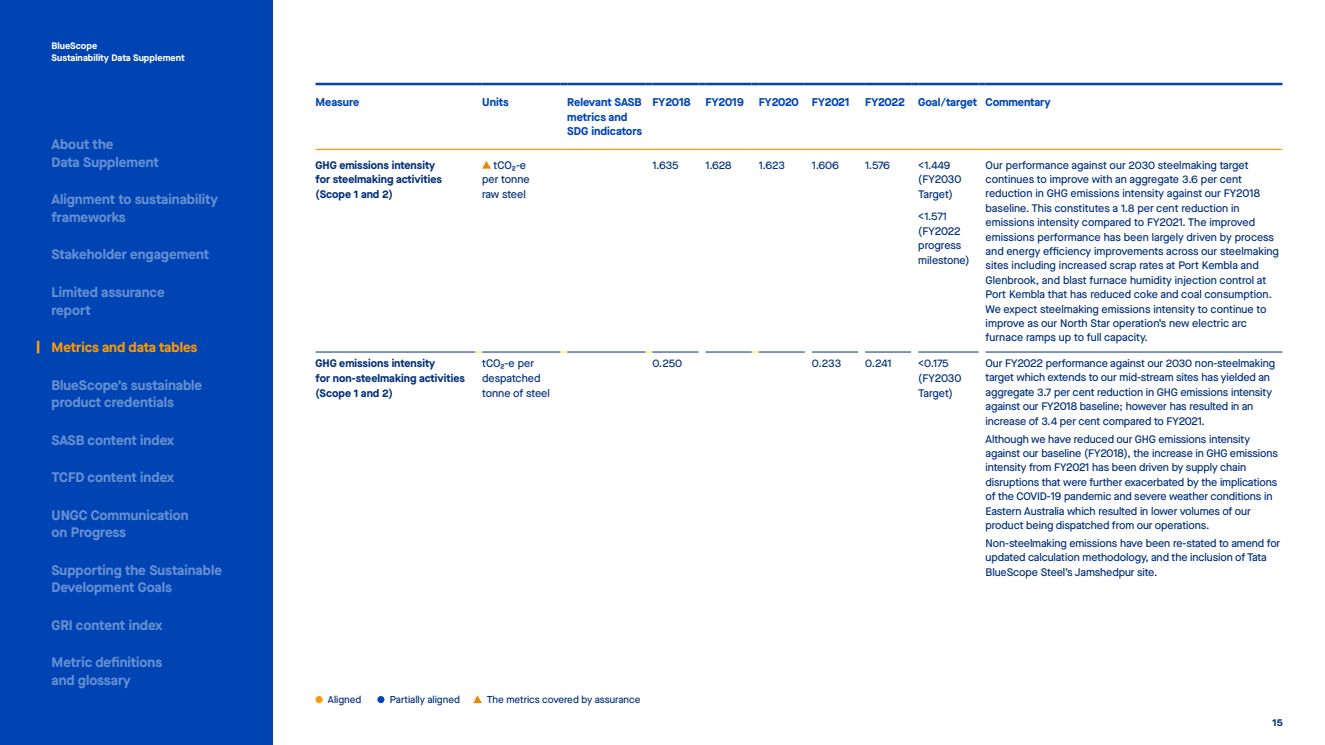
<style>
.page{position:relative;width:1325px;height:745px;background:#fff}
.page>*{position:absolute;margin:0;border:0;box-sizing:border-box;transform-origin:0 0}
.t1{font:700 13.75px/17.5px "Maison Neue";color:#668fd2}
.t2{font:700 13.75px "Maison Neue";color:#f90}
.t3{font:700 11.25px/14.4px "Maison Neue";color:#0044b4}
.t4{font:500 11px/14.4px "Maison Neue";letter-spacing:-.01em;color:#002e7c}
.t5{font:700 11px/14.8px "Maison Neue";color:#002e7c}
.t6{font:500 10px "Maison Neue";color:#002e7c}
.t7{font:700 10px "Maison Neue";color:#002e7c}
.t8{font:700 9.38px/11.9px "Maison Neue";color:#fff}
</style>
<div class="page">
<div style="left:0;top:0;width:273px;height:744px;background:#0044b4"></div>
<svg style="left:37px;top:340px;width:2px;height:13px"></svg>
<hr style="left:315px;top:83px;width:160px;height:2px;background:#0044b4">
<svg style="left:475px;top:83px;width:7px;height:2px"></svg>
<hr style="left:482px;top:83px;width:78px;height:2px;background:#0044b4">
<svg style="left:560px;top:83px;width:7px;height:2px"></svg>
<hr style="left:567px;top:83px;width:78px;height:2px;background:#0044b4">
<svg style="left:645px;top:83px;width:7px;height:2px"></svg>
<hr style="left:652px;top:83px;width:46px;height:2px;background:#0044b4">
<svg style="left:698px;top:83px;width:7px;height:2px"></svg>
<hr style="left:705px;top:83px;width:46px;height:2px;background:#0044b4">
<svg style="left:751px;top:83px;width:7px;height:2px"></svg>
<hr style="left:758px;top:83px;width:46px;height:2px;background:#0044b4">
<svg style="left:804px;top:83px;width:7px;height:2px"></svg>
<hr style="left:811px;top:83px;width:46px;height:2px;background:#0044b4">
<svg style="left:857px;top:83px;width:8px;height:2px"></svg>
<hr style="left:865px;top:83px;width:46px;height:2px;background:#0044b4">
<svg style="left:911px;top:83px;width:7px;height:2px"></svg>
<hr style="left:918px;top:83px;width:60px;height:2px;background:#0044b4">
<svg style="left:978px;top:83px;width:7px;height:2px"></svg>
<hr style="left:985px;top:83px;width:297px;height:2px;background:#0044b4">
<hr style="left:865px;top:351px;width:46px;height:1px;background:#002e7c">
<hr style="left:315px;top:149px;width:160px;height:1px;background:#f90">
<hr style="left:482px;top:149px;width:78px;height:1px;background:#f90">
<hr style="left:567px;top:149px;width:78px;height:1px;background:#f90">
<hr style="left:652px;top:149px;width:46px;height:1px;background:#f90">
<hr style="left:705px;top:149px;width:46px;height:1px;background:#f90">
<hr style="left:758px;top:149px;width:46px;height:1px;background:#f90">
<hr style="left:811px;top:149px;width:46px;height:1px;background:#f90">
<hr style="left:865px;top:149px;width:46px;height:1px;background:#f90">
<hr style="left:918px;top:149px;width:60px;height:1px;background:#f90">
<hr style="left:985px;top:149px;width:297px;height:1px;background:#f90">
<hr style="left:315px;top:351px;width:160px;height:1px;background:#002e7c">
<hr style="left:567px;top:351px;width:78px;height:1px;background:#002e7c">
<hr style="left:482px;top:351px;width:78px;height:1px;background:#002e7c">
<hr style="left:652px;top:351px;width:46px;height:1px;background:#002e7c">
<hr style="left:705px;top:351px;width:46px;height:1px;background:#002e7c">
<hr style="left:758px;top:351px;width:46px;height:1px;background:#002e7c">
<hr style="left:811px;top:351px;width:46px;height:1px;background:#002e7c">
<hr style="left:918px;top:351px;width:60px;height:1px;background:#002e7c">
<hr style="left:985px;top:351px;width:297px;height:1px;background:#002e7c">
<svg style="left:482px;top:161px;width:9px;height:7px"></svg>
<svg style="left:315px;top:695px;width:7px;height:7px"></svg>
<svg style="left:377px;top:695px;width:7px;height:7px"></svg>
<svg style="left:474px;top:695px;width:8px;height:7px"></svg>
<p class="t8" style="left:51px;top:40px;width:135px">BlueScope<br>Sustainability Data Supplement</p>
<p class="t1" style="left:51px;top:135px;width:109px">About the<br>Data Supplement</p>
<p class="t1" style="left:51px;top:190px;width:168px">Alignment to sustainability frameworks</p>
<p class="t1" style="left:51px;top:245px;width:159px">Stakeholder engagement</p>
<p class="t1" style="left:51px;top:283px;width:115px">Limited assurance report</p>
<p class="t2" style="left:51px;top:337px;width:147px">Metrics and data tables</p>
<p class="t1" style="left:51px;top:375px;width:152px">BlueScope’s sustainable product credentials</p>
<p class="t1" style="left:51px;top:430px;width:124px">SASB content index</p>
<p class="t1" style="left:51px;top:468px;width:124px">TCFD content index</p>
<p class="t1" style="left:51px;top:505px;width:139px">UNGC Communication on Progress</p>
<p class="t1" style="left:51px;top:560px;width:172px">Supporting the Sustainable<br>Development Goals</p>
<p class="t1" style="left:51px;top:615px;width:113px">GRI content index</p>
<p class="t1" style="left:51px;top:652px;width:112px">Metric definitions and glossary</p>
<p class="t3" style="left:315px;top:95px;width:45px">Measure</p>
<p class="t3" style="left:482px;top:95px;width:28px">Units</p>
<p class="t3" style="left:567px;top:95px;width:76px">Relevant SASB metrics and<br>SDG indicators</p>
<p class="t3" style="left:652px;top:95px;width:40px">FY2018</p>
<p class="t3" style="left:705px;top:95px;width:40px">FY2019</p>
<p class="t3" style="left:758px;top:95px;width:92px">FY2020 FY2021</p>
<p class="t3" style="left:865px;top:95px;width:187px">FY2022 Goal/target Commentary</p>
<p class="t5" style="left:315px;top:157px;width:128px">GHG emissions intensity for steelmaking activities (Scope 1 and 2)</p>
<p class="t4" style="left:482px;top:157px;width:49px;line-height:14.8px;text-indent:11px">tCO2-e per tonne raw steel</p>
<p class="t4" style="left:652px;top:157px;width:28px">1.635</p>
<p class="t4" style="left:705px;top:157px;width:28px">1.628</p>
<p class="t4" style="left:758px;top:157px;width:28px">1.623</p>
<p class="t4" style="left:811px;top:157px;width:29px">1.606</p>
<p class="t4" style="left:865px;top:157px;width:26px">1.576</p>
<p class="t4" style="left:918px;top:157px;width:45px;line-height:14.8px">&lt;1.449 (FY2030<br>Target)</p>
<p class="t4" style="left:918px;top:208px;width:53px;line-height:14.8px">&lt;1.571 (FY2022 progress milestone)</p>
<p class="t4" style="left:985px;top:157px;width:295px">Our performance against our 2030 steelmaking target continues to improve with an aggregate 3.6 per cent reduction in GHG emissions intensity against our FY2018 baseline. This constitutes a 1.8 per cent reduction in emissions intensity compared to FY2021. The improved emissions performance has been largely driven by process and energy efficiency improvements across our steelmaking sites including increased scrap rates at Port Kembla and Glenbrook, and blast furnace humidity injection control at Port Kembla that has reduced coke and coal consumption.<br>We expect steelmaking emissions intensity to continue to improve as our North Star operation’s new electric arc furnace ramps up to full capacity.</p>
<p class="t5" style="left:315px;top:355px;width:151px">GHG emissions intensity<br>for non-steelmaking activities (Scope 1 and 2)</p>
<p class="t4" style="left:482px;top:355px;width:69px;line-height:14.8px">tCO2-e per despatched tonne of steel</p>
<p class="t4" style="left:652px;top:355px;width:31px">0.250</p>
<p class="t4" style="left:811px;top:355px;width:31px">0.233</p>
<p class="t4" style="left:865px;top:355px;width:28px">0.241</p>
<p class="t4" style="left:918px;top:355px;width:45px;line-height:14.8px">&lt;0.175 (FY2030<br>Target)</p>
<p class="t4" style="left:985px;top:355px;width:291px">Our FY2022 performance against our 2030 non-steelmaking target which extends to our mid-stream sites has yielded an aggregate 3.7 per cent reduction in GHG emissions intensity against our FY2018 baseline; however has resulted in an increase of 3.4 per cent compared to FY2021.</p>
<p class="t4" style="left:985px;top:431px;width:294px">Although we have reduced our GHG emissions intensity against our baseline (FY2018), the increase in GHG emissions intensity from FY2021 has been driven by supply chain disruptions that were further exacerbated by the implications of the COVID-19 pandemic and severe weather conditions in Eastern Australia which resulted in lower volumes of our product being dispatched from our operations.</p>
<p class="t4" style="left:985px;top:535px;width:296px">Non-steelmaking emissions have been re-stated to amend for updated calculation methodology, and the inclusion of Tata<br>BlueScope Steel’s Jamshedpur site.</p>
<p class="t6" style="left:328px;top:692px;width:35px">Aligned</p>
<p class="t6" style="left:390px;top:692px;width:72px">Partially aligned</p>
<p class="t6" style="left:486px;top:692px;width:155px">The metrics covered by assurance</p>
<p class="t7" style="left:1272px;top:715px;width:12px">15</p>
</div>
